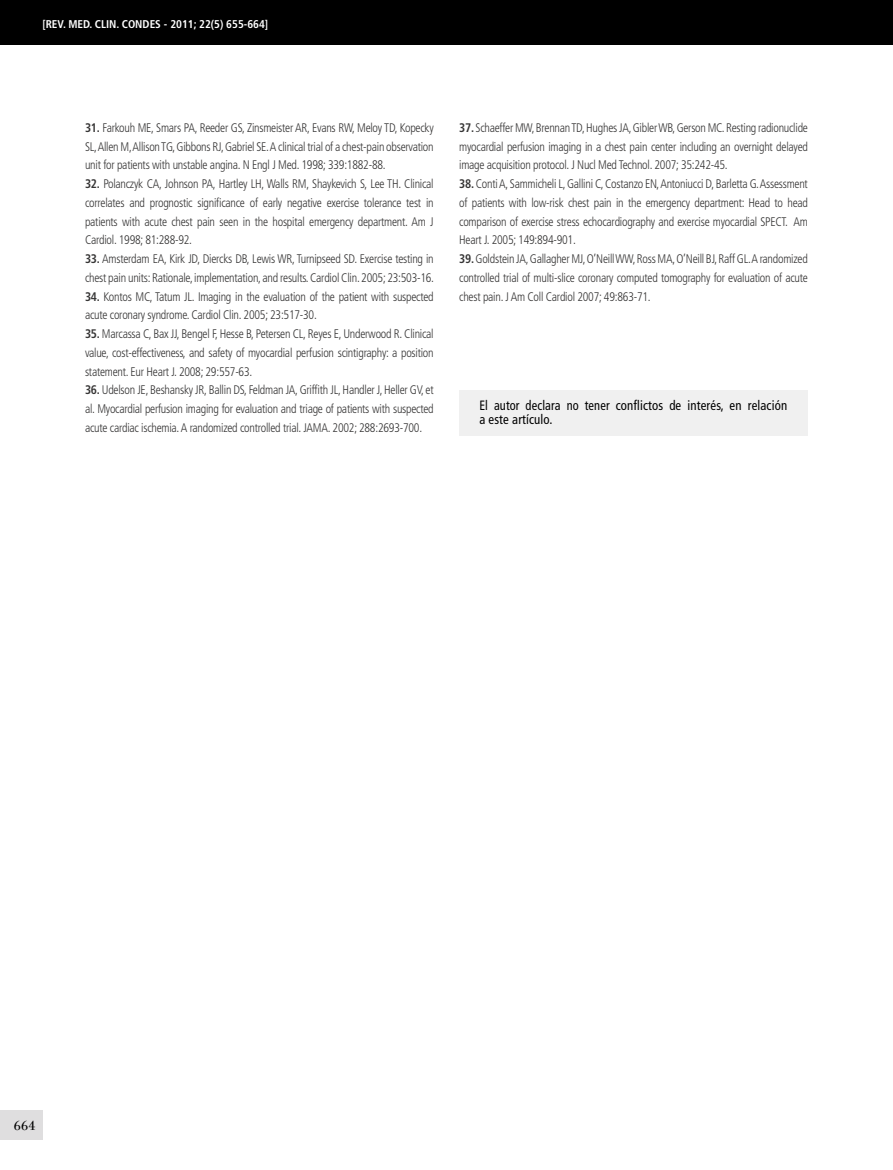
<style>
.page{position:relative;width:893px;height:1170px;background:#fff}
.page>*{position:absolute;margin:0;border:0;box-sizing:border-box;transform-origin:0 0}
.t1{font:19.5px "Filosofia Grand Caps";color:#000;scale:1.1 1}
.t2{font:condensed 13.5px/13.5px "Frutiger";letter-spacing:.01em;color:#000;scale:.92 1}
.t3{font:300 condensed 12.45px/18.8px "Frutiger";letter-spacing:-.02em;color:#363535;text-align:justify;scale:.95 1}
.t4{font:700 condensed 11.25px "Frutiger";color:#fff}
.s1{font-weight:700}
</style>
<div class="page">
<div style="left:0;top:1110px;width:43px;height:30px;background:#dfdedf"></div>
<div style="left:0;top:0;width:893px;height:44px;background:#000"></div>
<div style="left:459px;top:390px;width:349px;height:46px;background:#f0f0f0"></div>
<p class="t4" style="left:42px;top:17px;width:227px">[REV. MED. CLIN. CONDES - 2011; 22(5) 655-664]</p>
<p class="t3" style="left:85px;top:118px;width:369px"><span class="s1">31.</span> Farkouh ME, Smars PA, Reeder GS, Zinsmeister AR, Evans RW, Meloy TD, Kopecky SL, Allen M, Allison TG, Gibbons RJ, Gabriel SE. A clinical trial of a chest-pain observation unit for patients with unstable angina. N Engl J Med. 1998; 339:1882-88.</p>
<p class="t3" style="left:85px;top:174px;width:368px"><span class="s1">32.</span> Polanczyk CA, Johnson PA, Hartley LH, Walls RM, Shaykevich S, Lee TH. Clinical correlates and prognostic significance of early negative exercise tolerance test in patients with acute chest pain seen in the hospital emergency department. Am J Cardiol. 1998; 81:288-92.</p>
<p class="t3" style="left:85px;top:249px;width:369px"><span class="s1">33.</span> Amsterdam EA, Kirk JD, Diercks DB, Lewis WR, Turnipseed SD. Exercise testing in chest pain units: Rationale, implementation, and results. Cardiol Clin. 2005; 23:503-16.</p>
<p class="t3" style="left:85px;top:287px;width:369px"><span class="s1">34.</span> Kontos MC, Tatum JL. Imaging in the evaluation of the patient with suspected acute coronary syndrome. Cardiol Clin. 2005; 23:517-30.</p>
<p class="t3" style="left:85px;top:324px;width:369px"><span class="s1">35.</span> Marcassa C, Bax JJ, Bengel F, Hesse B, Petersen CL, Reyes E, Underwood R. Clinical value, cost-effectiveness, and safety of myocardial perfusion scintigraphy: a position statement. Eur Heart J. 2008; 29:557-63.</p>
<p class="t3" style="left:85px;top:381px;width:368px"><span class="s1">36.</span> Udelson JE, Beshansky JR, Ballin DS, Feldman JA, Griffith JL, Handler J, Heller GV, et al. Myocardial perfusion imaging for evaluation and triage of patients with suspected acute cardiac ischemia. A randomized controlled trial. JAMA. 2002; 288:2693-700.</p>
<p class="t3" style="left:459px;top:118px;width:369px"><span class="s1">37.</span> Schaeffer MW, Brennan TD, Hughes JA, Gibler WB, Gerson MC. Resting radionuclide myocardial perfusion imaging in a chest pain center including an overnight delayed image acquisition protocol. J Nucl Med Technol. 2007; 35:242-45.</p>
<p class="t3" style="left:459px;top:174px;width:369px"><span class="s1">38.</span> Conti A, Sammicheli L, Gallini C, Costanzo EN, Antoniucci D, Barletta G. Assessment of patients with low-risk chest pain in the emergency department: Head to head comparison of exercise stress echocardiography and exercise myocardial SPECT. Am Heart J. 2005; 149:894-901.</p>
<p class="t3" style="left:459px;top:249px;width:369px"><span class="s1">39.</span> Goldstein JA, Gallagher MJ, O’Neill WW, Ross MA, O’Neill BJ, Raff GL. A randomized controlled trial of multi-slice coronary computed tomography for evaluation of acute chest pain. J Am Coll Cardiol 2007; 49:863-71.</p>
<p class="t2" style="left:479px;top:399px;width:336px">El autor declara no tener conflictos de interés, en relación a este artículo.</p>
<h1 class="t1" style="left:14px;top:1113px;width:22px">664</h1>
</div>
